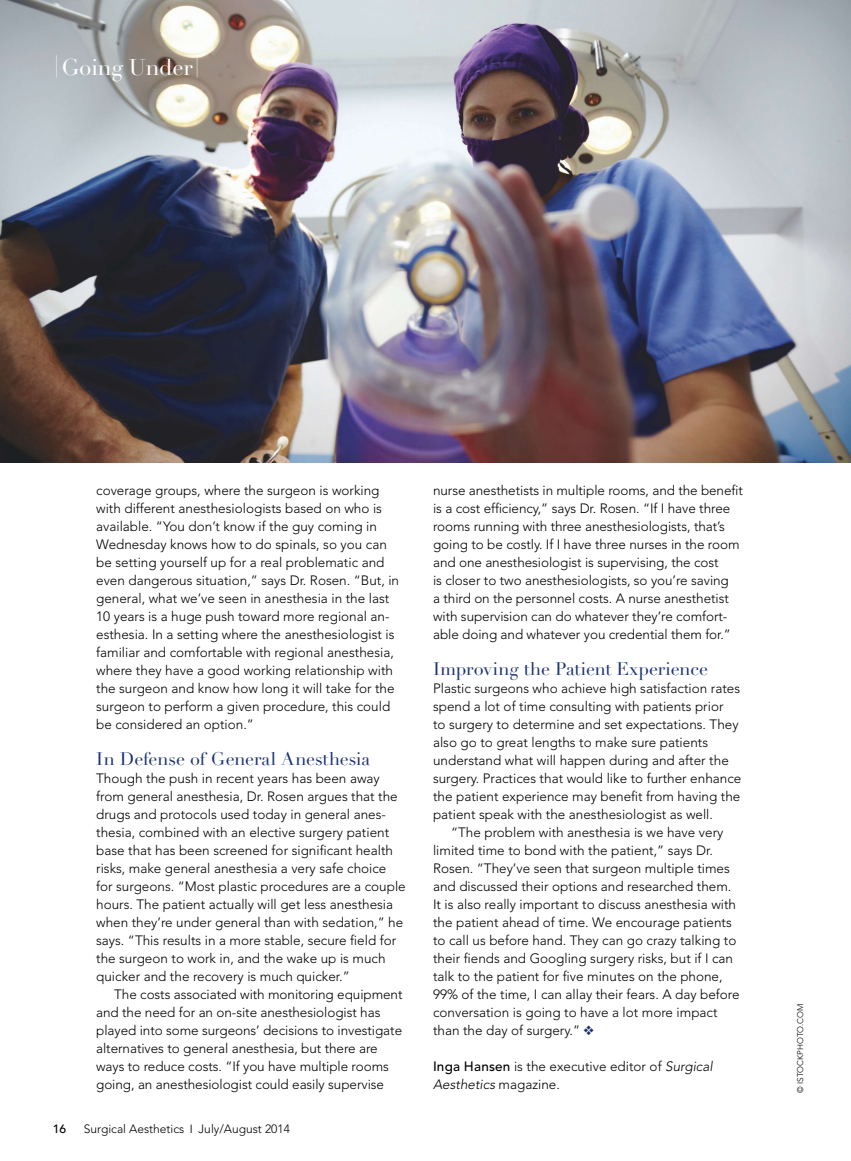
<style>
.page{position:relative;width:851px;height:1161px;background:#fff}
.page>*{position:absolute;margin:0;border:0;box-sizing:border-box;transform-origin:0 0}
.t1{font:22.5px "Didot";letter-spacing:-.01em;color:#fff}
.t2{font:18px "Didot";letter-spacing:-.005em;color:#1d3375}
.t3{font:300 13.5px/18px "Avenir";color:#000}
.t4{font:300 12px "Avenir";color:#000}
.t5{font:500 12px "Avenir";color:#000}
.t6{font:300 8.25px "Avenir";color:#000}
.s1{color:#1d3375}
.s2{font-weight:500}
.s3{font-style:italic}
</style>
<div class="page">
<img style="left:0;top:0;width:850px;height:463px">
<p class="t1" style="left:54px;top:59px;width:147px">| Going Under |</p>
<p class="t3" style="left:96px;top:483px;width:304px">coverage groups, where the surgeon is working with different anesthesiologists based on who is available. “You don’t know if the guy coming in Wednesday knows how to do spinals, so you can be setting yourself up for a real problematic and even dangerous situation,” says Dr. Rosen. “But, in general, what we’ve seen in anesthesia in the last 10 years is a huge push toward more regional an&shy;esthesia. In a setting where the anesthesiologist is familiar and comfortable with regional anesthesia, where they have a good working relationship with the surgeon and know how long it will take for the surgeon to perform a given procedure, this could be considered an option.”</p>
<p class="t2" style="left:96px;top:752px;width:275px">In Defense of General Anesthesia</p>
<p class="t3" style="left:96px;top:771px;width:285px">Though the push in recent years has been away</p>
<p class="t3" style="left:96px;top:789px;width:303px">from general anesthesia, Dr. Rosen argues that the</p>
<p class="t3" style="left:96px;top:807px;width:291px">drugs and protocols used today in general anes-</p>
<p class="t3" style="left:96px;top:825px;width:294px">thesia, combined with an elective surgery patient</p>
<p class="t3" style="left:96px;top:843px;width:298px">base that has been screened for significant health</p>
<p class="t3" style="left:96px;top:861px;width:292px">risks, make general anesthesia a very safe choice</p>
<p class="t3" style="left:96px;top:879px;width:311px">for surgeons. “Most plastic procedures are a couple</p>
<p class="t3" style="left:96px;top:897px;width:298px">hours. The patient actually will get less anesthesia</p>
<p class="t3" style="left:96px;top:915px;width:308px">when they’re under general than with sedation,” he</p>
<p class="t3" style="left:96px;top:933px;width:301px">says. “This results in a more stable, secure field for</p>
<p class="t3" style="left:96px;top:951px;width:291px">the surgeon to work in, and the wake up is much</p>
<p class="t3" style="left:96px;top:969px;width:255px">quicker and the recovery is much quicker.”</p>
<p class="t3" style="left:114px;top:987px;width:290px">The costs associated with monitoring equipment</p>
<p class="t3" style="left:96px;top:1005px;width:286px">and the need for an on-site anesthesiologist has</p>
<p class="t3" style="left:96px;top:1023px;width:307px">played into some surgeons’ decisions to investigate</p>
<p class="t3" style="left:96px;top:1041px;width:283px">alternatives to general anesthesia, but there are</p>
<p class="t3" style="left:96px;top:1059px;width:294px">ways to reduce costs. “If you have multiple rooms</p>
<p class="t3" style="left:96px;top:1077px;width:289px">going, an anesthesiologist could easily supervise</p>
<p class="t5" style="left:53px;top:1125px;width:15px">16</p>
<p class="t4" style="left:84px;top:1124px;width:207px">Surgical Aesthetics ❘ July/August 2014</p>
<p class="t3" style="left:433px;top:483px;width:311px">nurse anesthetists in multiple rooms, and the benefit is a cost efficiency,” says Dr. Rosen. “If I have three rooms running with three anesthesiologists, that’s going to be costly. If I have three nurses in the room and one anesthesiologist is supervising, the cost<br>is closer to two anesthesiologists, so you’re saving<br>a third on the personnel costs. A nurse anesthetist with supervision can do whatever they’re comfort&shy;able doing and whatever you credential them for.”</p>
<p class="t2" style="left:433px;top:662px;width:276px">Improving the Patient Experience</p>
<p class="t3" style="left:433px;top:681px;width:308px">Plastic surgeons who achieve high satisfaction rates</p>
<p class="t3" style="left:433px;top:699px;width:292px">spend a lot of time consulting with patients prior</p>
<p class="t3" style="left:433px;top:717px;width:307px">to surgery to determine and set expectations. They</p>
<p class="t3" style="left:433px;top:735px;width:276px">also go to great lengths to make sure patients</p>
<p class="t3" style="left:433px;top:753px;width:297px">understand what will happen during and after the</p>
<p class="t3" style="left:433px;top:771px;width:310px">surgery. Practices that would like to further enhance</p>
<p class="t3" style="left:433px;top:789px;width:309px">the patient experience may benefit from having the</p>
<p class="t3" style="left:433px;top:807px;width:281px">patient speak with the anesthesiologist as well.</p>
<p class="t3" style="left:451px;top:825px;width:274px">“The problem with anesthesia is we have very</p>
<p class="t3" style="left:433px;top:843px;width:281px">limited time to bond with the patient,” says Dr.</p>
<p class="t3" style="left:433px;top:861px;width:298px">Rosen. “They’ve seen that surgeon multiple times</p>
<p class="t3" style="left:433px;top:879px;width:300px">and discussed their options and researched them.</p>
<p class="t3" style="left:433px;top:897px;width:304px">It is also really important to discuss anesthesia with</p>
<p class="t3" style="left:433px;top:915px;width:300px">the patient ahead of time. We encourage patients</p>
<p class="t3" style="left:433px;top:933px;width:305px">to call us before hand. They can go crazy talking to</p>
<p class="t3" style="left:433px;top:951px;width:301px">their fiends and Googling surgery risks, but if I can</p>
<p class="t3" style="left:433px;top:969px;width:291px">talk to the patient for five minutes on the phone,</p>
<p class="t3" style="left:433px;top:987px;width:308px">99% of the time, I can allay their fears. A day before</p>
<p class="t3" style="left:433px;top:1005px;width:286px">conversation is going to have a lot more impact</p>
<p class="t3" style="left:433px;top:1023px;width:163px">than the day of surgery.” <span class="s1">❖</span></p>
<p class="t3" style="left:433px;top:1059px;width:281px"><span class="s2">Inga Hansen</span> is the executive editor of <span class="s3">Surgical<br>Aesthetics</span> magazine.</p>
<p class="t6" style="left:797px;top:1093px;width:91px;rotate:-90deg">© ISTOCKPHOTO.COM</p>
</div>
